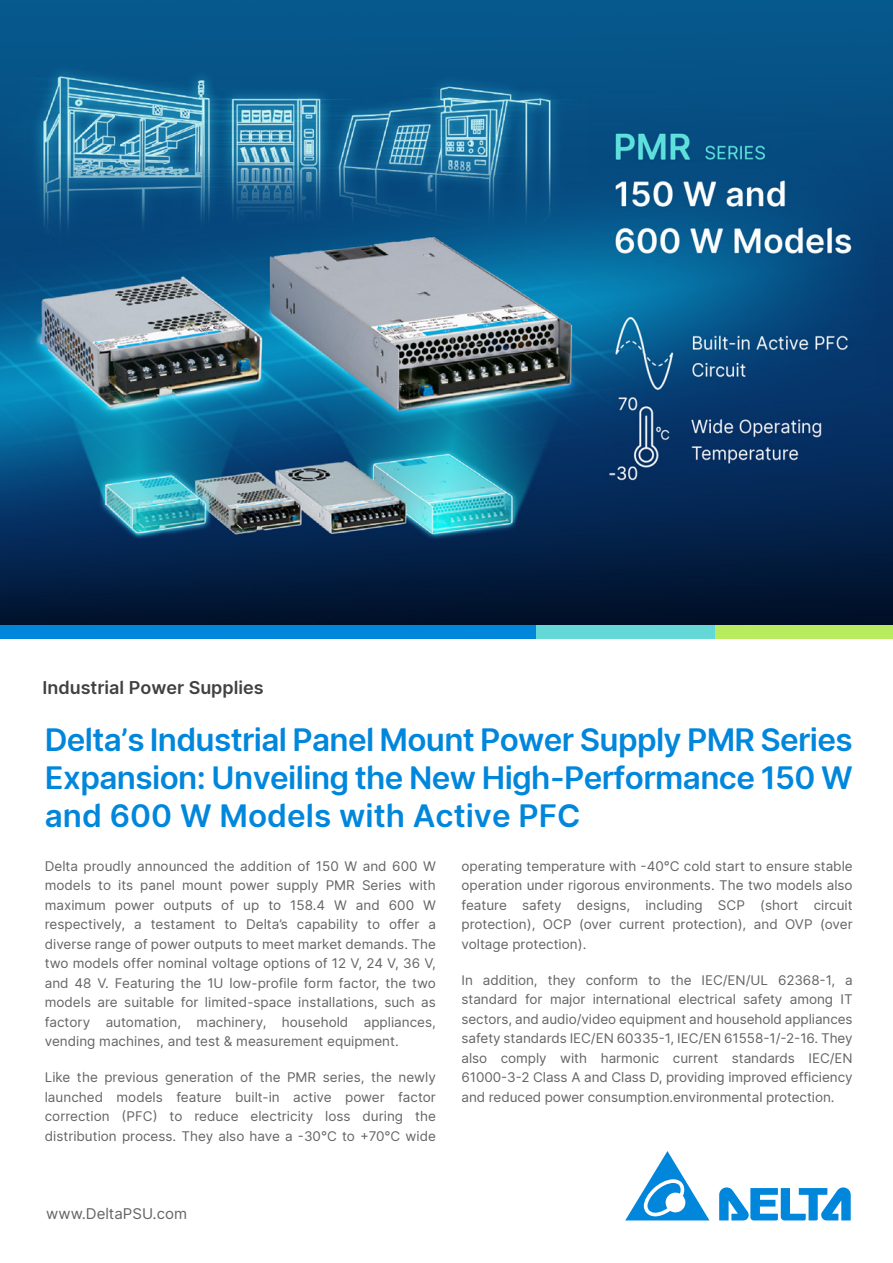
<style>
.page{position:relative;width:893px;height:1263px;background:#fff}
.page>*{position:absolute;margin:0;border:0;box-sizing:border-box;transform-origin:0 0}
.t1{font:600 31.5px/37.8px "Delta Sans";letter-spacing:-.02em;color:#0087dc;text-align:justify}
.t2{font:600 18px "Delta Sans";color:#414141}
.t3{font:15px "Delta Sans";color:#646464}
.t4{font:13.5px/19.5px "Delta Sans";color:#646464;text-align:justify}
</style>
<div class="page">
<div style="left:0;top:624px;width:536px;height:15px;background:#0087dc"></div>
<div style="left:714px;top:624px;width:179px;height:15px;background:#b9eb5f"></div>
<div style="left:536px;top:624px;width:178px;height:15px;background:#64d7d7"></div>
<img style="left:0;top:0;width:893px;height:624px">
<svg style="left:625px;top:1151px;width:226px;height:69px"></svg>
<h2 class="t2" style="left:43px;top:674px;width:223px">Industrial Power Supplies</h2>
<h1 class="t1" style="left:45px;top:719px;width:810px">Delta’s Industrial Panel Mount Power Supply PMR Series Expansion: Unveiling the New High-Performance 150 W and 600 W Models with Active PFC</h1>
<p class="t4" style="left:45px;top:856px;width:393px">Delta proudly announced the addition of 150 W and 600 W models to its panel mount power supply PMR Series with maximum power outputs of up to 158.4 W and 600 W respectively, a testament to Delta’s capability to offer a diverse range of power outputs to meet market demands. The two models offer nominal voltage options of 12 V, 24 V, 36 V, and 48 V. Featuring the 1U low-profile form factor, the two models are suitable for limited-space installations, such as factory automation, machinery, household appliances, vending machines, and test &amp; measurement equipment.</p>
<p class="t4" style="left:45px;top:1067px;width:393px">Like the previous generation of the PMR series, the newly launched models feature built-in active power factor correction (PFC) to reduce electricity loss during the distribution process. They also have a -30°C to +70°C wide</p>
<p class="t3" style="left:46px;top:1203px;width:142px">www.DeltaPSU.com</p>
<p class="t4" style="left:461px;top:856px;width:393px">operating temperature with -40°C cold start to ensure stable operation under rigorous environments. The two models also feature safety designs, including SCP (short circuit protection), OCP (over current protection), and OVP (over voltage protection).</p>
<p class="t4" style="left:461px;top:970px;width:393px">In addition, they conform to the IEC/EN/UL 62368-1, a standard for major international electrical safety among IT sectors, and audio/video equipment and household appliances safety standards IEC/EN 60335-1, IEC/EN 61558-1/-2-16. They also comply with harmonic current standards IEC/EN 61000-3-2 Class A and Class D, providing improved efficiency and reduced power consumption.environmental protection.</p>
</div>
